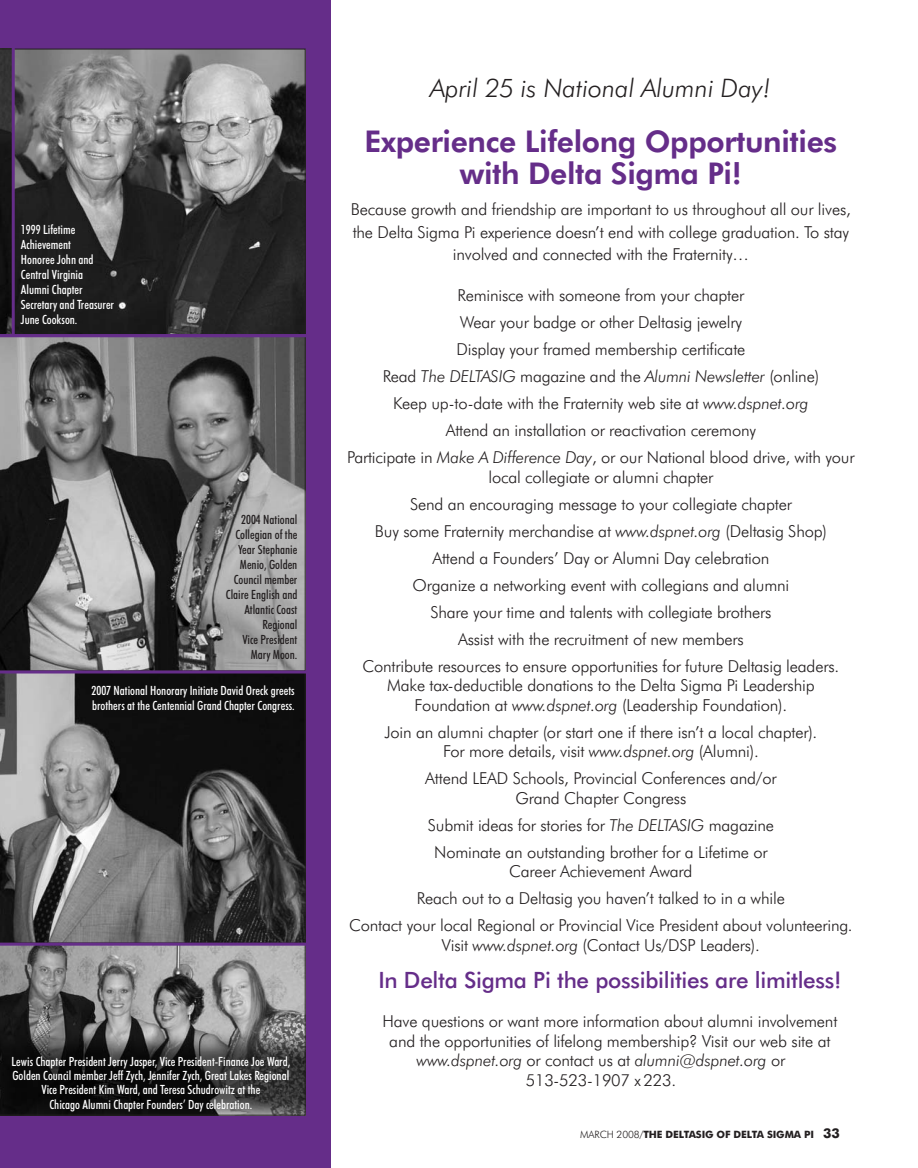
<style>
.page{position:relative;width:918px;height:1168px;background:#fff}
.page>*{position:absolute;margin:0;border:0;box-sizing:border-box;transform-origin:0 0}
.t1{font:800 30px/31.5px "Futura BT";letter-spacing:-.015em;color:#652d89;text-align:center}
.t2{font:italic 300 25.5px "Futura BT";color:#231f20}
.t3{font:500 22.5px "Futura BT";letter-spacing:-.01em;color:#652d89}
.t4{font:300 16.5px/27px "Futura BT";letter-spacing:-.01em;color:#231f20;text-align:center}
.t5{font:italic 300 16.5px "Futura BT";letter-spacing:-.01em;color:#231f20}
.t6{font:500 condensed 12.75px/15px "Futura BT";color:#fff}
.t7{font:500 condensed 12.75px/15px "Futura BT";color:#231f20;text-align:right}
.t8{font:700 10.2px "Futura BT";letter-spacing:-.015em;color:#231f20}
.s1{font-style:italic}
.s2{font-style:normal}
.s3{font-weight:300}
.s4{font-size:13.5px}
</style>
<div class="page">
<div style="left:0;top:1px;width:330px;height:1167px;background:#652d89"></div>
<svg style="left:0;top:49px;width:12px;height:285px;background:#1d1c1e"></svg>
<svg style="left:15px;top:51px;width:289px;height:282px;background:#565656"></svg>
<svg style="left:0;top:945px;width:306px;height:170px;background:#5b5b5b"></svg>
<svg style="left:0;top:673px;width:305px;height:269px;background:#525252"></svg>
<svg style="left:0;top:337px;width:306px;height:333px;background:#747474"></svg>
<p class="t6" style="left:21px;top:222px;width:95px">1999 Lifetime<br>Achievement<br>Honoree John and<br>Central Virginia<br>Alumni Chapter<br>Secretary and Treasurer<br>June Cookson.</p>
<p class="t7" style="left:226px;top:513px;width:73px">2004 National<br>Collegian of the<br>Year Stephanie<br>Menio, Golden<br>Council member<br>Claire English and<br>Atlantic Coast<br>Regional<br>Vice President<br>Mary Moon.</p>
<p class="t6" style="left:92px;top:684px;width:205px">2007 National Honorary Initiate David Oreck greets brothers at the Centennial Grand Chapter Congress.</p>
<p class="t6" style="left:11px;top:1055px;width:280px;line-height:14.2px;text-align:center">Lewis Chapter President Jerry Jasper, Vice President-Finance Joe Ward, Golden Council member Jeff Zych, Jennifer Zych, Great Lakes Regional Vice President Kim Ward, and Teresa Schudrowitz at the<br>Chicago Alumni Chapter Founders’ Day celebration.</p>
<h2 class="t2" style="left:431px;top:77px;width:342px">April 25 is National Alumni Day!</h2>
<h1 class="t1" style="left:365px;top:129px;width:474px">Experience Lifelong Opportunities with Delta Sigma Pi!</h1>
<p class="t4" style="left:351px;top:200px;width:501px;line-height:22.5px">Because growth and friendship are important to us throughout all our lives, the Delta Sigma Pi experience doesn’t end with college graduation. To stay involved and connected with the Fraternity…</p>
<p class="t4" style="left:347px;top:283px;width:509px">Reminisce with someone from your chapter<br>Wear your badge or other Deltasig jewelry<br>Display your framed membership certificate<br>Read <span class="s1">The DELTASIG</span> magazine and the <span class="s1">Alumni Newsletter</span> (online)<br>Keep up-to-date with the Fraternity web site at <span class="s1">www.dspnet.org<br></span>Attend an installation or reactivation ceremony<br>Participate in <span class="s1">Make A Difference Day</span>, or our National blood drive, with your</p>
<p class="t4" style="left:363px;top:464px;width:478px">local collegiate or alumni chapter<br>Send an encouraging message to your collegiate chapter<br>Buy some Fraternity merchandise at <span class="s1">www.dspnet.org</span> (Deltasig Shop)<br>Attend a Founders’ Day or Alumni Day celebration<br>Organize a networking event with collegians and alumni<br>Share your time and talents with collegiate brothers<br>Assist with the recruitment of new members<br>Contribute resources to ensure opportunities for future Deltasig leaders.</p>
<p class="t4" style="left:387px;top:677px;width:429px;line-height:19.5px">Make tax-deductible donations to the Delta Sigma Pi Leadership<br>Foundation at <span class="s1">www.dspnet.org</span> (Leadership Foundation).</p>
<p class="t4" style="left:385px;top:723px;width:434px;line-height:19.5px">Join an alumni chapter (or start one if there isn’t a local chapter).<br>For more details, visit <span class="s1">www.dspnet.org</span> (Alumni).</p>
<p class="t4" style="left:425px;top:770px;width:353px;line-height:19.5px">Attend LEAD Schools, Provincial Conferences and/or<br>Grand Chapter Congress</p>
<p class="t4" style="left:428px;top:812px;width:348px">Submit ideas for stories for <span class="s1">The DELTASIG</span> magazine<br>Nominate an outstanding brother for a Lifetime or</p>
<p class="t4" style="left:349px;top:859px;width:505px">Career Achievement Award<br>Reach out to a Deltasig you haven’t talked to in a while<br>Contact your local Regional or Provincial Vice President about volunteering.</p>
<p class="t4" style="left:442px;top:932px;width:320px">Visit <span class="s1">www.dspnet.org</span> (Contact Us/DSP Leaders).</p>
<h3 class="t3" style="left:378px;top:970px;width:465px">In Delta Sigma Pi the possibilities are limitless!</h3>
<p class="t4" style="left:382px;top:1009px;width:456px">Have questions or want more information about alumni involvement</p>
<p class="t4" style="left:389px;top:1028px;width:443px">and the opportunities of lifelong membership? Visit our web site at</p>
<p class="t5" style="left:417px;top:1053px;width:370px">www.dspnet.org <span class="s2">or contact us at</span> alumni@dspnet.org <span class="s2">or</span></p>
<p class="t4" style="left:526px;top:1067px;width:152px">513-523-1907 x 223.</p>
<p class="t8" style="left:580px;top:1129px;width:261px"><span class="s3">MARCH 2008/</span>THE DELTASIG OF DELTA SIGMA PI <span class="s4">33</span></p>
</div>
